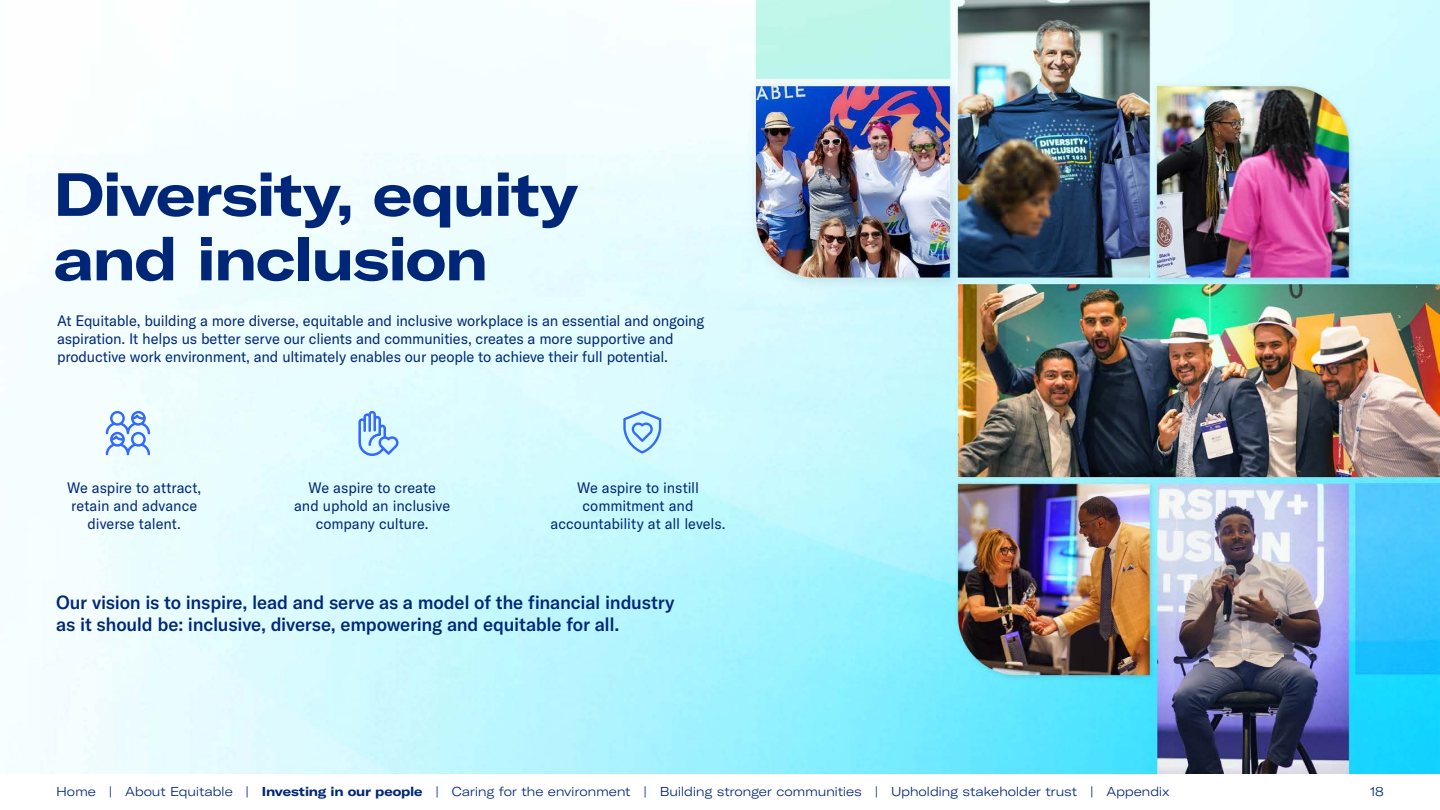
<style>
.page{position:relative;width:1440px;height:810px;background:#fff}
.page>*{position:absolute;margin:0;border:0;box-sizing:border-box;transform-origin:0 0}
.t1{font:700 expanded 60px/64.5px "GT America";letter-spacing:-.025em;color:#002677}
.t2{font:500 18.75px/22.5px "GT America";letter-spacing:-.015em;color:#002677}
.t3{font:15px/18px "GT America";letter-spacing:-.01em;color:#002677;text-align:center}
.t4{font:300 expanded 12.75px "GT America";letter-spacing:-.02em;color:#002677}
.s1{font-weight:700}
</style>
<div class="page">
<img style="left:0;top:0;width:1440px;height:774px">
<svg style="left:623px;top:411px;width:38px;height:43px;background:#aed5fe"></svg>
<svg style="left:106px;top:411px;width:44px;height:44px"></svg>
<svg style="left:358px;top:411px;width:41px;height:45px;background:#aacffe"></svg>
<h1 class="t1" style="left:53px;top:162px;width:526px">Diversity, equity and inclusion</h1>
<p class="t3" style="left:57px;top:311px;width:649px;text-align:left">At Equitable, building a more diverse, equitable and inclusive workplace is an essential and ongoing aspiration. It helps us better serve our clients and communities, creates a more supportive and productive work environment, and ultimately enables our people to achieve their full potential.</p>
<p class="t3" style="left:67px;top:479px;width:136px">We aspire to attract, retain and advance diverse talent.</p>
<p class="t3" style="left:294px;top:479px;width:157px">We aspire to create<br>and uphold an inclusive company culture.</p>
<p class="t3" style="left:551px;top:479px;width:176px">We aspire to instill commitment and accountability at all levels.</p>
<p class="t2" style="left:56px;top:591px;width:620px">Our vision is to inspire, lead and serve as a model of the financial industry as it should be: inclusive, diverse, empowering and equitable for all.</p>
<p class="t4" style="left:56px;top:785px;width:1115px">Home | About Equitable | <span class="s1">Investing in our people</span> | Caring for the environment | Building stronger communities | Upholding stakeholder trust | Appendix</p>
<p class="t4" style="left:1370px;top:785px;width:15px">18</p>
</div>
